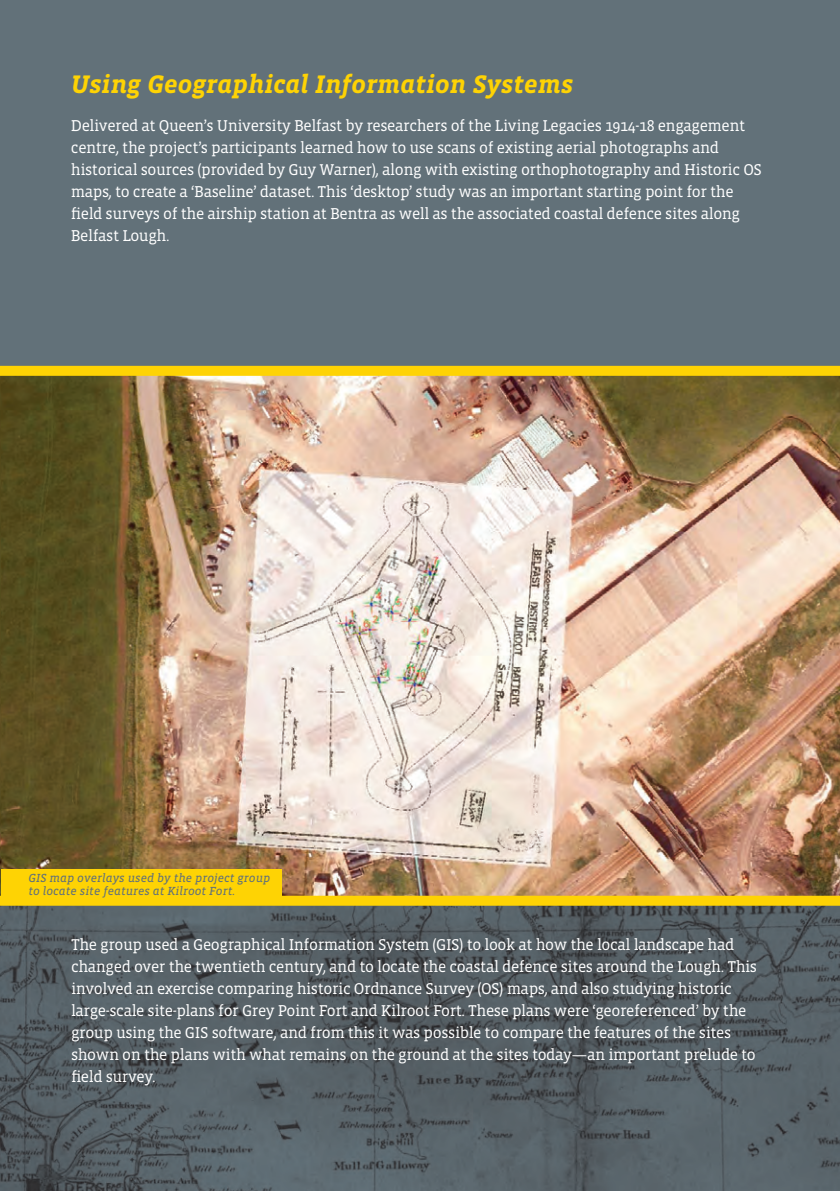
<style>
.page{position:relative;width:840px;height:1191px;background:#fff}
.page>*{position:absolute;margin:0;border:0;box-sizing:border-box;transform-origin:0 0}
.t1{font:italic 700 26px "Vista Slab OTCE";color:#fed304}
.t2{font:16px/22px "Vista Slab OTCE";letter-spacing:-.025em;color:#fff}
.t3{font:italic 12px/12.4px "Vista Slab OTCE";color:#627179}
</style>
<div class="page">
<div style="left:0;top:0;width:839px;height:1190px;background:#627179"></div>
<img style="left:0;top:905px;width:839px;height:285px">
<img style="left:0;top:376px;width:839px;height:519px">
<img style="left:1px;top:371px;width:1px;height:529px">
<div style="left:0;top:366px;width:839px;height:10px;background:#fed304"></div>
<div style="left:0;top:895px;width:839px;height:10px;background:#fed304"></div>
<div style="left:1px;top:869px;width:280px;height:32px;background:#fed304"></div>
<h1 class="t1" style="left:71px;top:74px;width:503px">Using Geographical Information Systems</h1>
<p class="t2" style="left:71px;top:115px;width:692px">Delivered at Queen’s University Belfast by researchers of the Living Legacies 1914-18 engagement centre, the project’s participants learned how to use scans of existing aerial photographs and historical sources (provided by Guy Warner), along with existing orthophotography and Historic OS maps, to create a ‘Baseline’ dataset. This ‘desktop’ study was an important starting point for the field surveys of the airship station at Bentra as well as the associated coastal defence sites along Belfast Lough.</p>
<p class="t3" style="left:28px;top:872px;width:243px">GIS map overlays used by the project group to locate site features at Kilroot Fort.</p>
<p class="t2" style="left:71px;top:934px;width:687px">The group used a Geographical Information System (GIS) to look at how the local landscape had changed over the twentieth century, and to locate the coastal defence sites around the Lough. This involved an exercise comparing historic Ordnance Survey (OS) maps, and also studying historic large-scale site-plans for Grey Point Fort and Kilroot Fort. These plans were ‘georeferenced’ by the group using the GIS software, and from this it was possible to compare the features of the sites shown on the plans with what remains on the ground at the sites today—an important prelude to field survey.</p>
</div>
